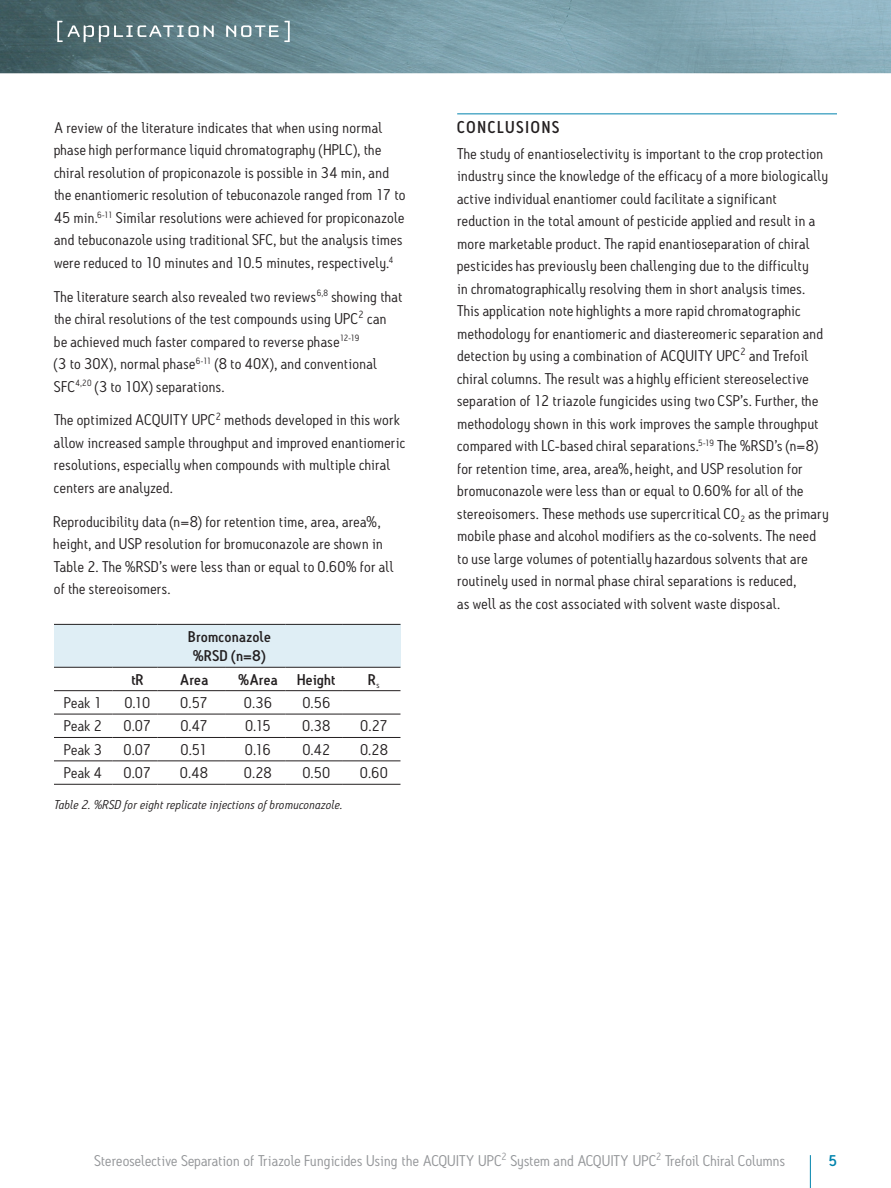
<style>
.page{position:relative;width:891px;height:1188px;background:#fff}
.page>*{position:absolute;margin:0;border:0;box-sizing:border-box;transform-origin:0 0}
.t1{font:500 16.5px "Antitled OT";letter-spacing:.11em;color:#231f20}
.t2{font:15px/22.5px "Antitled OT";letter-spacing:.02em;color:#231f20;scale:1.05 1}
.t3{font:15px "Antitled OT";letter-spacing:.01em;color:#939598;scale:1.05 1}
.t4{font:500 15px/19.5px "Antitled OT";letter-spacing:.025em;color:#231f20;text-align:center;scale:1.05 1}
.t5{font:500 15px "Antitled OT";color:#0083ad;scale:1.05 1}
.t6{font:italic 12.3px "Antitled OT";letter-spacing:.015em;color:#231f20;scale:1.05 1}
</style>
<div class="page">
<hr style="left:810px;top:1155px;width:1px;height:33px;background:#0083ad">
<img style="left:0;top:0;width:891px;height:73px">
<svg style="left:57px;top:21px;width:157px;height:21px;background:#738b8f"></svg>
<svg style="left:226px;top:21px;width:64px;height:21px"></svg>
<div style="left:54px;top:624px;width:346px;height:43px;background:#dfeef5"></div>
<hr style="left:54px;top:667px;width:58px;height:1px;background:#231f20">
<hr style="left:112px;top:667px;width:46px;height:1px;background:#231f20">
<hr style="left:158px;top:667px;width:68px;height:1px;background:#231f20">
<hr style="left:226px;top:667px;width:59px;height:1px;background:#231f20">
<hr style="left:285px;top:667px;width:58px;height:1px;background:#231f20">
<hr style="left:343px;top:667px;width:58px;height:1px;background:#231f20">
<hr style="left:54px;top:690px;width:58px;height:1px;background:#231f20">
<hr style="left:112px;top:690px;width:46px;height:1px;background:#231f20">
<hr style="left:158px;top:690px;width:68px;height:1px;background:#231f20">
<hr style="left:226px;top:690px;width:59px;height:1px;background:#231f20">
<hr style="left:285px;top:690px;width:58px;height:1px;background:#231f20">
<hr style="left:343px;top:690px;width:58px;height:1px;background:#231f20">
<hr style="left:54px;top:714px;width:58px;height:1px;background:#231f20">
<hr style="left:112px;top:714px;width:46px;height:1px;background:#231f20">
<hr style="left:158px;top:714px;width:68px;height:1px;background:#231f20">
<hr style="left:226px;top:714px;width:59px;height:1px;background:#231f20">
<hr style="left:285px;top:714px;width:58px;height:1px;background:#231f20">
<hr style="left:343px;top:714px;width:58px;height:1px;background:#231f20">
<hr style="left:54px;top:737px;width:58px;height:1px;background:#231f20">
<hr style="left:112px;top:737px;width:46px;height:1px;background:#231f20">
<hr style="left:158px;top:737px;width:68px;height:1px;background:#231f20">
<hr style="left:226px;top:737px;width:59px;height:1px;background:#231f20">
<hr style="left:285px;top:737px;width:58px;height:1px;background:#231f20">
<hr style="left:343px;top:737px;width:58px;height:1px;background:#231f20">
<hr style="left:54px;top:761px;width:58px;height:1px;background:#231f20">
<hr style="left:112px;top:761px;width:46px;height:1px;background:#231f20">
<hr style="left:158px;top:761px;width:68px;height:1px;background:#231f20">
<hr style="left:226px;top:761px;width:59px;height:1px;background:#231f20">
<hr style="left:285px;top:761px;width:58px;height:1px;background:#231f20">
<hr style="left:343px;top:761px;width:58px;height:1px;background:#231f20">
<hr style="left:54px;top:784px;width:58px;height:1px;background:#231f20">
<hr style="left:112px;top:784px;width:46px;height:1px;background:#231f20">
<hr style="left:158px;top:784px;width:68px;height:1px;background:#231f20">
<hr style="left:226px;top:784px;width:59px;height:1px;background:#231f20">
<hr style="left:285px;top:784px;width:58px;height:1px;background:#231f20">
<hr style="left:343px;top:784px;width:58px;height:1px;background:#231f20">
<hr style="left:54px;top:624px;width:58px;height:1px;background:#231f20">
<hr style="left:112px;top:624px;width:46px;height:1px;background:#231f20">
<hr style="left:158px;top:624px;width:68px;height:1px;background:#231f20">
<hr style="left:226px;top:624px;width:59px;height:1px;background:#231f20">
<hr style="left:285px;top:624px;width:58px;height:1px;background:#231f20">
<hr style="left:343px;top:624px;width:58px;height:1px;background:#231f20">
<hr style="left:457px;top:113px;width:380px;height:1px;background:#0083ad">
<p class="t2" style="left:54px;top:116px;width:336px">A review of the literature indicates that when using normal phase high performance liquid chromatography (HPLC), the chiral resolution of propiconazole is possible in 34 min, and the enantiomeric resolution of tebuconazole ranged from 17 to 45 min.<sup>6-11</sup> Similar resolutions were achieved for propiconazole and tebuconazole using traditional SFC, but the analysis times were reduced to 10 minutes and 10.5 minutes, respectively.<sup>4</sup></p>
<p class="t2" style="left:54px;top:285px;width:333px">The literature search also revealed two reviews<sup>6,8</sup> showing that the chiral resolutions of the test compounds using UPC<sup>2</sup> can be achieved much faster compared to reverse phase<sup>12-19<br></sup>(3 to 30X), normal phase<sup>6-11</sup> (8 to 40X), and conventional SFC<sup>4,20</sup> (3 to 10X) separations.</p>
<p class="t2" style="left:54px;top:409px;width:336px">The optimized ACQUITY UPC<sup>2</sup> methods developed in this work allow increased sample throughput and improved enantiomeric resolutions, especially when compounds with multiple chiral centers are analyzed.</p>
<p class="t2" style="left:54px;top:510px;width:325px">Reproducibility data (n=8) for retention time, area, area%, height, and USP resolution for bromuconazole are shown in Table 2. The %RSD’s were less than or equal to 0.60% for all of the stereoisomers.</p>
<p class="t4" style="left:188px;top:627px;width:80px">Bromconazole %RSD (n=8)</p>
<p class="t4" style="left:131px;top:669px;width:13px">tR</p>
<p class="t4" style="left:180px;top:669px;width:28px">Area</p>
<p class="t4" style="left:238px;top:669px;width:39px">%Area</p>
<p class="t4" style="left:297px;top:669px;width:38px">Height</p>
<p class="t4" style="left:368px;top:669px;width:12px">R<sub>s</sub></p>
<p class="t2" style="left:64px;top:691px;width:37px">Peak 1</p>
<p class="t2" style="left:124px;top:691px;width:26px">0.10</p>
<p class="t2" style="left:180px;top:691px;width:28px">0.57</p>
<p class="t2" style="left:244px;top:691px;width:28px">0.36</p>
<p class="t2" style="left:302px;top:691px;width:28px">0.56</p>
<p class="t2" style="left:64px;top:715px;width:37px">Peak 2</p>
<p class="t2" style="left:124px;top:715px;width:28px">0.07</p>
<p class="t2" style="left:180px;top:715px;width:27px">0.47</p>
<p class="t2" style="left:245px;top:715px;width:26px">0.15</p>
<p class="t2" style="left:302px;top:715px;width:28px">0.38</p>
<p class="t2" style="left:360px;top:715px;width:28px">0.27</p>
<p class="t2" style="left:64px;top:738px;width:37px">Peak 3</p>
<p class="t2" style="left:124px;top:738px;width:28px">0.07</p>
<p class="t2" style="left:180px;top:738px;width:27px">0.51</p>
<p class="t2" style="left:245px;top:738px;width:26px">0.16</p>
<p class="t2" style="left:302px;top:738px;width:28px">0.42</p>
<p class="t2" style="left:360px;top:738px;width:28px">0.28</p>
<p class="t2" style="left:64px;top:762px;width:37px">Peak 4</p>
<p class="t2" style="left:124px;top:762px;width:28px">0.07</p>
<p class="t2" style="left:180px;top:762px;width:28px">0.48</p>
<p class="t2" style="left:244px;top:762px;width:28px">0.28</p>
<p class="t2" style="left:302px;top:762px;width:28px">0.50</p>
<p class="t2" style="left:360px;top:762px;width:28px">0.60</p>
<p class="t6" style="left:54px;top:797px;width:276px">Table 2. %RSD for eight replicate injections of bromuconazole.</p>
<p class="t1" style="left:457px;top:117px;width:104px">CONCLUSIONS</p>
<p class="t2" style="left:457px;top:142px;width:355px">The study of enantioselectivity is important to the crop protection industry since the knowledge of the efficacy of a more biologically active individual enantiomer could facilitate a significant reduction in the total amount of pesticide applied and result in a more marketable product. The rapid enantioseparation of chiral pesticides has previously been challenging due to the difficulty<br>in chromatographically resolving them in short analysis times.<br>This application note highlights a more rapid chromatographic methodology for enantiomeric and diastereomeric separation and detection by using a combination of ACQUITY UPC<sup>2</sup> and Trefoil chiral columns. The result was a highly efficient stereoselective separation of 12 triazole fungicides using two CSP’s. Further, the methodology shown in this work improves the sample throughput compared with LC-based chiral separations.<sup>5-19</sup> The %RSD’s (n=8) for retention time, area, area%, height, and USP resolution for bromuconazole were less than or equal to 0.60% for all of the stereoisomers. These methods use supercritical CO<sub>2</sub> as the primary mobile phase and alcohol modifiers as the co-solvents. The need to use large volumes of potentially hazardous solvents that are routinely used in normal phase chiral separations is reduced,<br>as well as the cost associated with solvent waste disposal.</p>
<p class="t3" style="left:94px;top:1151px;width:659px">Stereoselective Separation of Triazole Fungicides Using the ACQUITY UPC<sup>2</sup> System and ACQUITY UPC<sup>2</sup> Trefoil Chiral Columns</p>
<p class="t5" style="left:829px;top:1151px;width:10px">5</p>
</div>
